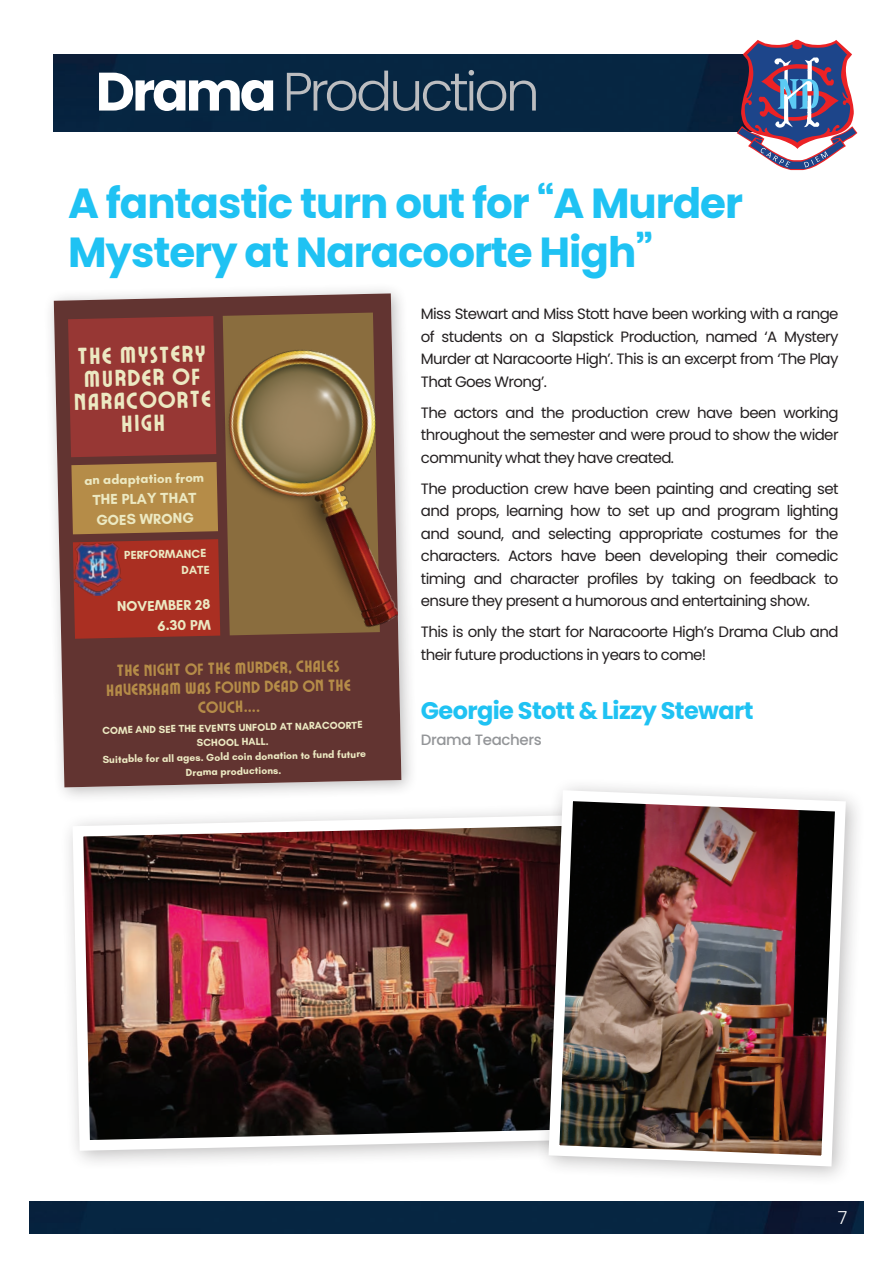
<style>
.page{position:relative;width:893px;height:1263px;background:#fff}
.page>*{position:absolute;margin:0;border:0;box-sizing:border-box;transform-origin:0 0}
.t1{font:300 54px "Poppins";letter-spacing:-.06em;color:#bcbdc0}
.t2{font:700 42px/49.5px "Poppins";letter-spacing:-.025em;color:#1fc2f3}
.t3{font:700 24px "Poppins";letter-spacing:-.025em;color:#1fc2f3}
.t4{font:23.1px/22.8px "Ayr Lucidity Condensed";color:#ece9c2;text-align:center}
.t5{font:300 18px "Poppins";color:#fff}
.t6{font:16.2px/19.4px "Ayr Lucidity Condensed";color:#b58c48;text-align:center}
.t7{font:15px/22.5px "Poppins";letter-spacing:-.04em;color:#231f20;text-align:justify}
.t8{font:500 15px "Poppins";letter-spacing:-.025em;color:#939598}
.t9{font:700 14.7px/20.5px "Glacial Indifference";color:#ece9c2}
.t10{font:700 14.4px/20.1px "Glacial Indifference";color:#ece9c2;text-align:right}
.t11{font:700 13.35px "Glacial Indifference";color:#ece9c2}
.t12{font:700 11.85px/16.4px "Glacial Indifference";color:#ece9c2;text-align:right}
.t13{font:700 10.35px/14.5px "Glacial Indifference";color:#ece9c2;text-align:center}
.s1{font-weight:700;color:#fff}
</style>
<div class="page">
<img style="left:30px;top:1201px;width:833px;height:32px">
<div style="left:54px;top:54px;width:683px;height:78px;background:#062642"></div>
<svg style="left:737px;top:40px;width:120px;height:130px"></svg>
<div style="left:43px;top:283px;width:375px;height:521px;background:#231f20;opacity:.3"></div>
<svg style="left:54px;top:293px;width:347px;height:494px;background:#896865"></svg>
<img style="left:383px;top:331px;width:15px;height:314px">
<svg style="left:68px;top:316px;width:315px;height:457px;background:#824c37"></svg>
<img style="left:73px;top:543px;width:50px;height:53px">
<div style="left:59px;top:801px;width:569px;height:370px;background:#fff"></div>
<img style="left:69px;top:812px;width:466px;height:344px">
<div style="left:535px;top:777px;width:331px;height:410px;background:#231f20;opacity:.3"></div>
<img style="left:543px;top:785px;width:308px;height:387px">
<h1 class="t1" style="left:96px;top:60px;width:446px"><span class="s1">Drama</span> Production</h1>
<h2 class="t2" style="left:68px;top:178px;width:676px">A fantastic turn out for “A Murder<br>Mystery at Naracoorte High”</h2>
<h3 class="t4" style="left:73px;top:344px;width:139px;rotate:-1deg">THE MYSTERY<br>MURDER OF<br>NARACOORTE<br>HIGH</h3>
<p class="t11" style="left:84px;top:472px;width:121px;rotate:-1deg">an adaptation from</p>
<p class="t9" style="left:93px;top:489px;width:105px;rotate:-1deg">THE PLAY THAT<br>GOES WRONG</p>
<p class="t12" style="left:124px;top:546px;width:87px;rotate:-1deg">PERFORMANCE<br>DATE</p>
<p class="t10" style="left:117px;top:596px;width:95px;rotate:-1deg">NOVEMBER 28<br>6.30 PM</p>
<p class="t6" style="left:106px;top:660px;width:246px;rotate:-1deg">THE NIGHT OF THE MURDER, CHALES<br>HAVERSHAM WAS FOUND DEAD ON THE<br>COUCH....</p>
<p class="t13" style="left:102px;top:722px;width:265px;rotate:-1deg">COME AND SEE THE EVENTS UNFOLD AT NARACOORTE SCHOOL HALL.<br>Suitable for all ages. Gold coin donation to fund future Drama productions.</p>
<p class="t7" style="left:421px;top:303px;width:419px">Miss Stewart and Miss Stott have been working with a range of students on a Slapstick Production, named ‘A Mystery Murder at Naracoorte High’. This is an excerpt from ‘The Play That Goes Wrong’.</p>
<p class="t7" style="left:421px;top:401px;width:419px">The actors and the production crew have been working throughout the semester and were proud to show the wider community what they have created.</p>
<p class="t7" style="left:421px;top:477px;width:419px">The production crew have been painting and creating set and props, learning how to set up and program lighting and sound, and selecting appropriate costumes for the characters. Actors have been developing their comedic timing and character profiles by taking on feedback to ensure they present a humorous and entertaining show.</p>
<p class="t7" style="left:421px;top:621px;width:419px">This is only the start for Naracoorte High’s Drama Club and their future productions in years to come!</p>
<h3 class="t3" style="left:421px;top:697px;width:334px">Georgie Stott &amp; Lizzy Stewart</h3>
<p class="t8" style="left:421px;top:731px;width:122px">Drama Teachers</p>
<p class="t5" style="left:838px;top:1207px;width:11px">7</p>
</div>
